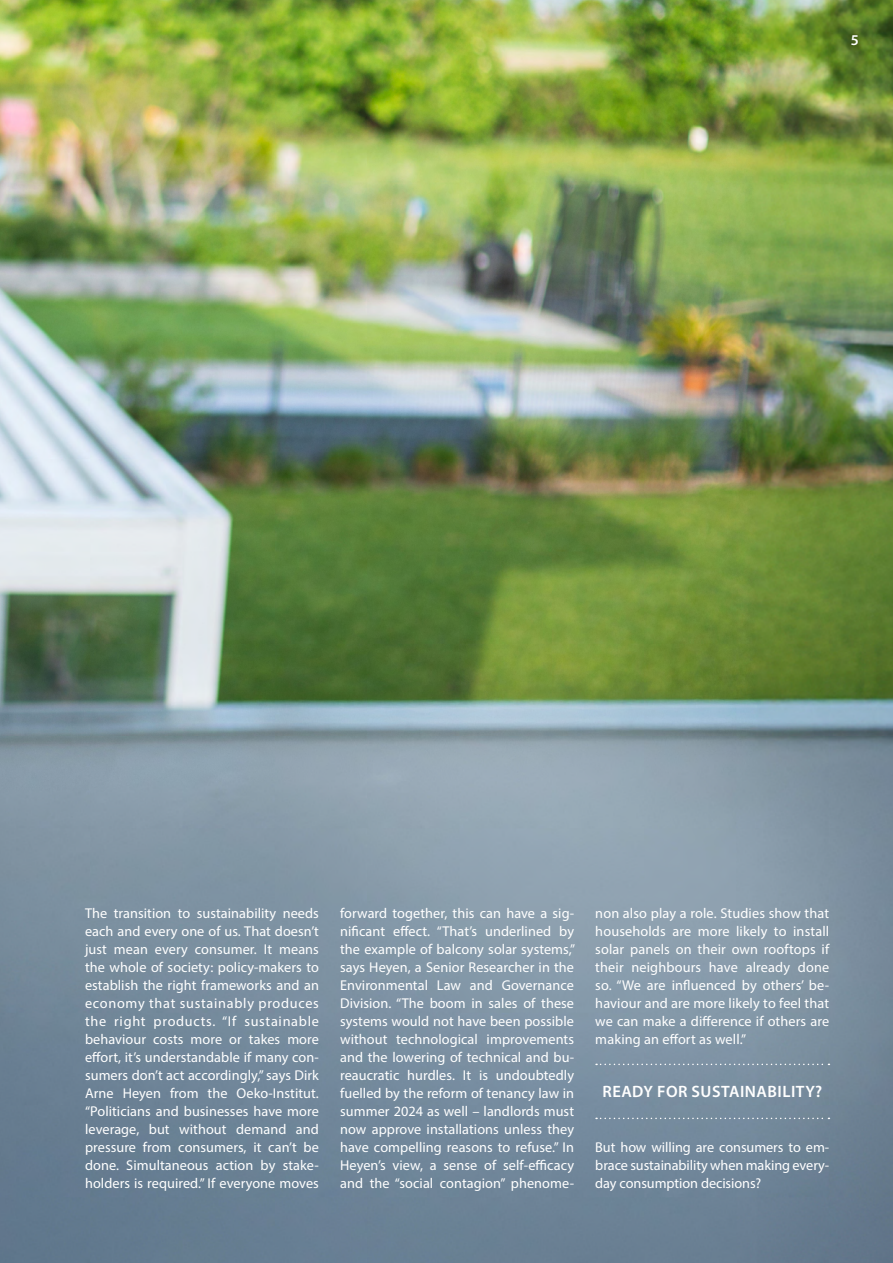
<style>
.page{position:relative;width:893px;height:1263px;background:#fff}
.page>*{position:absolute;margin:0;border:0;box-sizing:border-box;transform-origin:0 0}
.Zwischenüberschrift{font:600 16.5px "Myriad Pro";letter-spacing:.03em;color:#fff}
.t1{font:600 15px "Myriad Pro";color:#fff}
.eco_work_copy{font:14.25px/18px "Myriad Pro";letter-spacing:.005em;color:#fff;text-align:justify}
.eco_work_copy-2{font:14.25px "Myriad Pro";letter-spacing:.05em;color:#fff}
</style>
<div class="page">
<img style="left:0;top:0;width:893px;height:1263px">
<svg style="left:596px;top:1063px;width:233px;height:2px"></svg>
<svg style="left:596px;top:1117px;width:233px;height:2px"></svg>
<p class="t1" style="left:851px;top:31px;width:10px">5</p>
<p class="eco_work_copy" style="left:85px;top:904px;width:235px">The transition to sustainability needs each and every one of us. That doesn’t just mean every consumer. It means the whole of society: policy-makers to establish the right frameworks and an economy that sustainably produces</p>
<p class="eco_work_copy-2" style="left:85px;top:1012px;width:235px">the right products. “If sustainable</p>
<p class="eco_work_copy" style="left:85px;top:1030px;width:235px">behaviour costs more or takes more effort, it’s understandable if many con&shy;sumers don’t act accordingly,” says Dirk Arne Heyen from the Oeko-Institut. “Politicians and businesses have more leverage, but without demand and pressure from consumers, it can’t be done. Simultaneous action by stake&shy;holders is required.” If everyone moves</p>
<p class="eco_work_copy" style="left:340px;top:904px;width:237px">forward together, this can have a sig&shy;nificant effect. “That’s underlined by the example of balcony solar systems,” says Heyen, a Senior Researcher in the Environmental Law and Governance Division. “The boom in sales of these systems would not have been possible without technological improvements and the lowering of technical and bu&shy;reaucratic hurdles. It is undoubtedly fuelled by the reform of tenancy law in summer 2024 as well – landlords must now approve installations unless they have compelling reasons to refuse.” In Heyen’s view, a sense of self-efficacy and the “social contagion” phenome-</p>
<p class="eco_work_copy" style="left:595px;top:904px;width:235px">non also play a role. Studies show that households are more likely to install solar panels on their own rooftops if their neighbours have already done so. “We are influenced by others’ be&shy;haviour and are more likely to feel that we can make a difference if others are making an effort as well.”</p>
<p class="Zwischenüberschrift" style="left:602px;top:1080px;width:221px">READY FOR SUSTAINABILITY?</p>
<p class="eco_work_copy" style="left:595px;top:1138px;width:235px">But how willing are consumers to em&shy;brace sustainability when making every&shy;day consumption decisions?</p>
</div>
